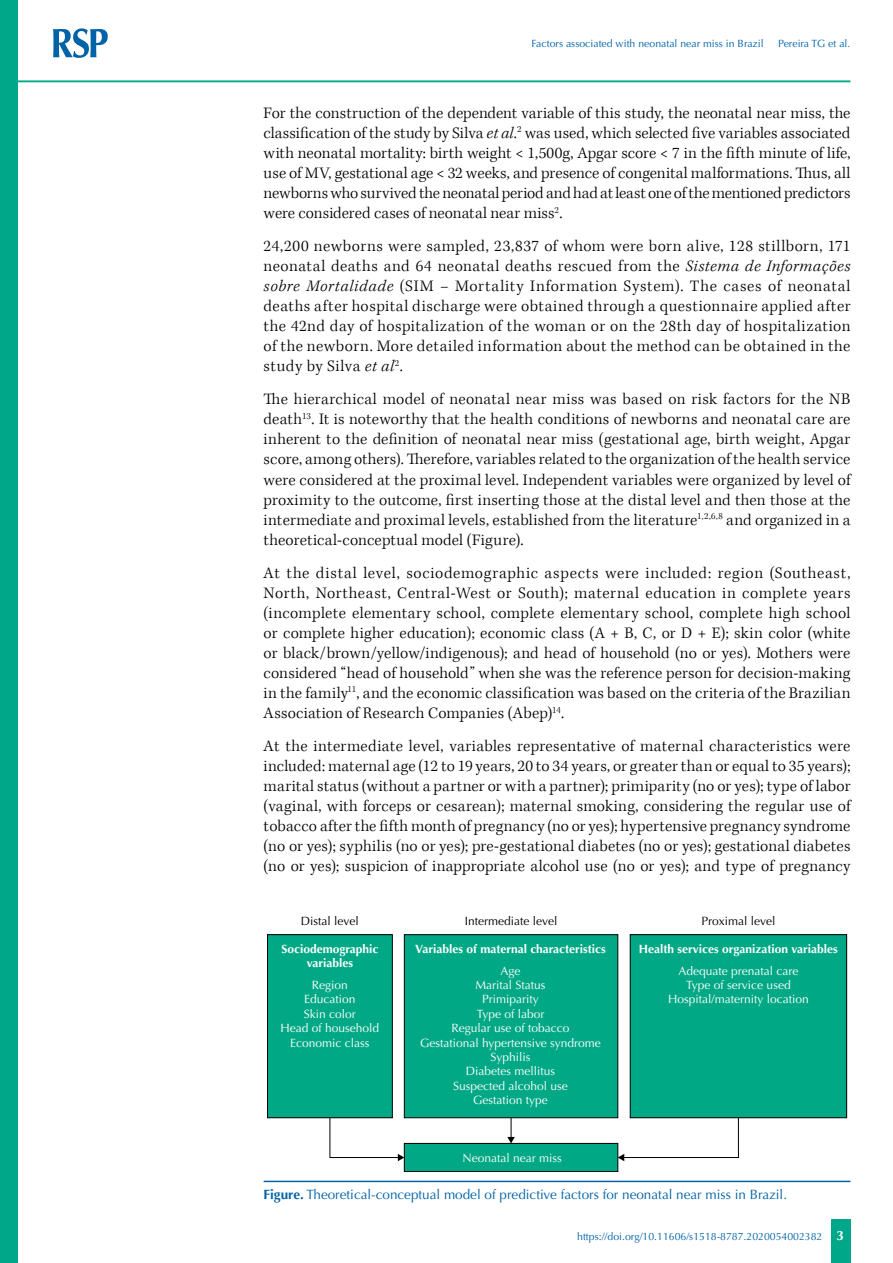
<style>
.page{position:relative;width:893px;height:1263px;background:#fff}
.page>*{position:absolute;margin:0;border:0;box-sizing:border-box;transform-origin:0 0}
.t1{font:300 16.5px/20.1px "Kepler Std";letter-spacing:.015em;color:#000;text-align:justify}
.t2{font:13.5px "Optima LT Std";color:#0063a7}
.t3{font:700 13.5px "Optima LT Std";color:#fff}
.t4{font:12px/14.4px "Optima";color:#fff;text-align:center}
.t5{font:700 12px/14.4px "Optima";color:#fff;text-align:center}
.t6{font:12px "Optima";color:#000}
.t7{font:10.5px "Optima LT Std";color:#0063a7}
.s1{font-style:italic}
.s2{font-weight:700}
</style>
<div class="page">
<div style="left:831px;top:1220px;width:20px;height:43px;background:#00a788"></div>
<div style="left:0;top:0;width:18px;height:1263px;background:#00a788"></div>
<svg style="left:53px;top:28px;width:55px;height:30px"></svg>
<hr style="left:18px;top:80px;width:832px;height:2px;background:#00a788">
<hr style="left:264px;top:1181px;width:586px;height:1px;background:#0063a7">
<svg style="left:329px;top:1049px;width:75px;height:112px"></svg>
<svg style="left:618px;top:1049px;width:121px;height:112px"></svg>
<hr style="left:511px;top:1052px;width:1px;height:86px;background:#000">
<svg style="left:507px;top:1137px;width:8px;height:6px"></svg>
<div style="left:267px;top:935px;width:125px;height:183px;background:#00a886"></div>
<div style="left:267px;top:934px;width:126px;height:184px;border:1px solid #000"></div>
<div style="left:404px;top:934px;width:214px;height:184px;background:#00a886;border:1px solid #000"></div>
<div style="left:404px;top:1143px;width:214px;height:28px;background:#00a886"></div>
<div style="left:404px;top:1143px;width:214px;height:29px;border:1px solid #000"></div>
<div style="left:630px;top:935px;width:217px;height:183px;background:#00a886"></div>
<div style="left:630px;top:934px;width:217px;height:184px;border:1px solid #000"></div>
<p class="t7" style="left:532px;top:37px;width:234px">Factors associated with neonatal near miss in Brazil</p>
<p class="t7" style="left:778px;top:37px;width:74px">Pereira TG et al.</p>
<p class="t1" style="left:264px;top:103px;width:588px">For the construction of the dependent variable of this study, the neonatal near miss, the classification of the study by Silva <span class="s1">et al</span>.<sup>2</sup> was used, which selected five variables associated with neonatal mortality: birth weight &lt; 1,500g, Apgar score &lt; 7 in the fifth minute of life, use of MV, gestational age &lt; 32 weeks, and presence of congenital malformations. Thus, all newborns who survived the neonatal period and had at least one of the mentioned predictors were considered cases of neonatal near miss<sup>2</sup>.</p>
<p class="t1" style="left:264px;top:236px;width:588px">24,200 newborns were sampled, 23,837 of whom were born alive, 128 stillborn, 171 neonatal deaths and 64 neonatal deaths rescued from the <span class="s1">Sistema de Informações sobre Mortalidade</span> (SIM – Mortality Information System). The cases of neonatal deaths after hospital discharge were obtained through a questionnaire applied after the 42nd day of hospitalization of the woman or on the 28th day of hospitalization of the newborn. More detailed information about the method can be obtained in the study by Silva <span class="s1">et al</span><sup>2</sup>.</p>
<p class="t1" style="left:264px;top:390px;width:588px">The hierarchical model of neonatal near miss was based on risk factors for the NB death<sup>13</sup>. It is noteworthy that the health conditions of newborns and neonatal care are inherent to the definition of neonatal near miss (gestational age, birth weight, Apgar score, among others). Therefore, variables related to the organization of the health service were considered at the proximal level. Independent variables were organized by level of proximity to the outcome, first inserting those at the distal level and then those at the intermediate and proximal levels, established from the literature<sup>1,2,6,8</sup> and organized in a theoretical-conceptual model (Figure).</p>
<p class="t1" style="left:264px;top:563px;width:588px">At the distal level, sociodemographic aspects were included: region (Southeast, North, Northeast, Central-West or South); maternal education in complete years (incomplete elementary school, complete elementary school, complete high school or complete higher education); economic class (A + B, C, or D + E); skin color (white or black/brown/yellow/indigenous); and head of household (no or yes). Mothers were considered “head of household” when she was the reference person for decision-making in the family<sup>11</sup>, and the economic classification was based on the criteria of the Brazilian Association of Research Companies (Abep)<sup>14</sup>.</p>
<p class="t1" style="left:264px;top:736px;width:588px">At the intermediate level, variables representative of maternal characteristics were included: maternal age (12 to 19 years, 20 to 34 years, or greater than or equal to 35 years); marital status (without a partner or with a partner); primiparity (no or yes); type of labor (vaginal, with forceps or cesarean); maternal smoking, considering the regular use of tobacco after the fifth month of pregnancy (no or yes); hypertensive pregnancy syndrome (no or yes); syphilis (no or yes); pre-gestational diabetes (no or yes); gestational diabetes (no or yes); suspicion of inappropriate alcohol use (no or yes); and type of pregnancy</p>
<p class="t6" style="left:301px;top:913px;width:59px">Distal level</p>
<p class="t6" style="left:465px;top:913px;width:94px">Intermediate level</p>
<p class="t6" style="left:701px;top:913px;width:75px">Proximal level</p>
<p class="t5" style="left:281px;top:942px;width:99px">Sociodemographic variables</p>
<p class="t4" style="left:281px;top:978px;width:100px">Region<br>Education<br>Skin color<br>Head of household<br>Economic class</p>
<p class="t5" style="left:415px;top:942px;width:192px">Variables of maternal characteristics</p>
<p class="t4" style="left:420px;top:963px;width:182px">Age<br>Marital Status<br>Primiparity<br>Type of labor<br>Regular use of tobacco<br>Gestational hypertensive syndrome<br>Syphilis<br>Diabetes mellitus<br>Suspected alcohol use<br>Gestation type</p>
<p class="t5" style="left:639px;top:942px;width:200px">Health services organization variables</p>
<p class="t4" style="left:668px;top:963px;width:142px">Adequate prenatal care<br>Type of service used<br>Hospital/maternity location</p>
<p class="t4" style="left:463px;top:1151px;width:101px">Neonatal near miss</p>
<p class="t2" style="left:264px;top:1187px;width:525px"><span class="s2">Figure.</span> Theoretical-conceptual model of predictive factors for neonatal near miss in Brazil.</p>
<p class="t7" style="left:577px;top:1230px;width:247px">https://doi.org/10.11606/s1518-8787.2020054002382</p>
<p class="t3" style="left:836px;top:1228px;width:9px">3</p>
</div>
